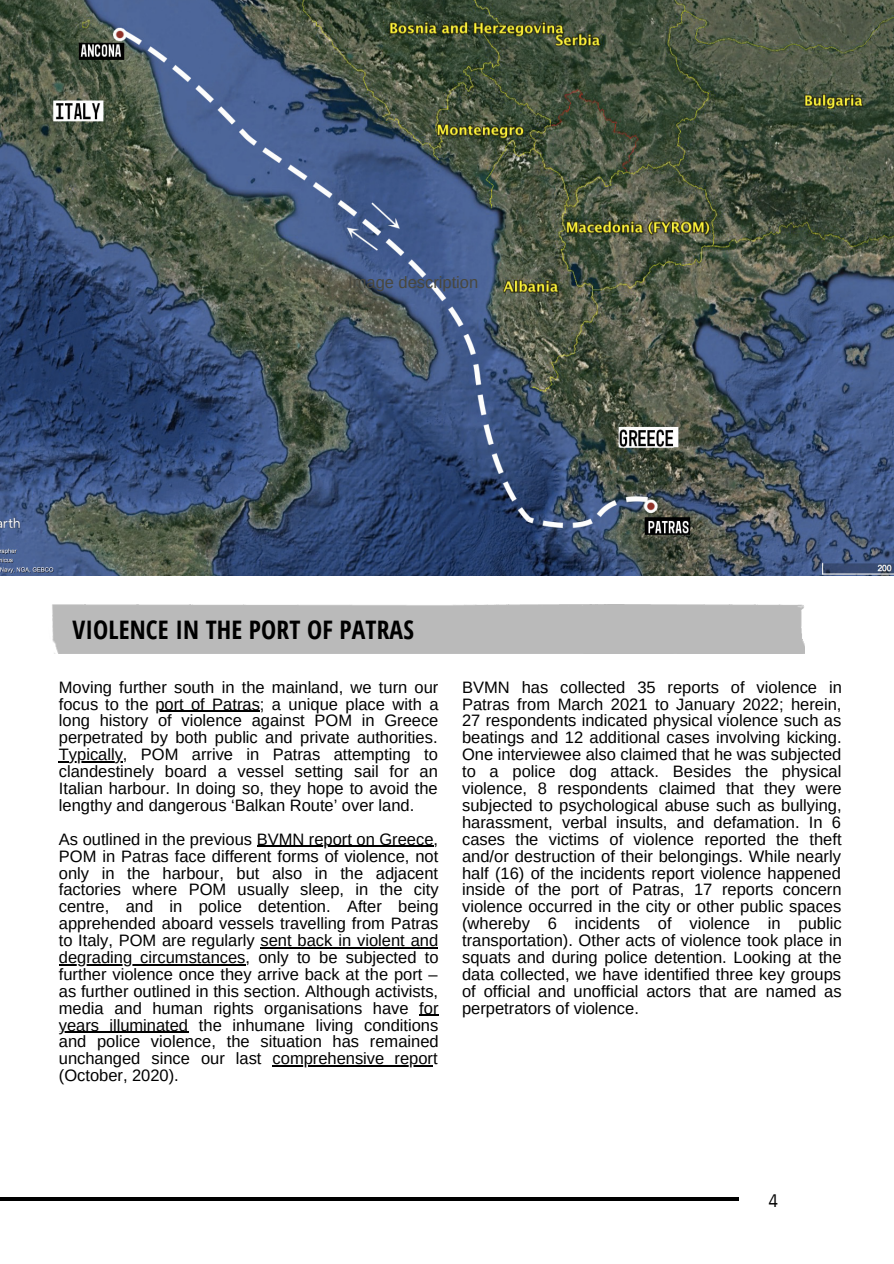
<style>
.page{position:relative;width:894px;height:1264px;background:#fff}
.page>*{position:absolute;margin:0;border:0;box-sizing:border-box;transform-origin:0 0}
.t1{font:700 25.5px "Open Sans Condensed";letter-spacing:.005em;color:#000}
.t2{font:18px "IBM Plex Sans Cond";color:#000}
.t3{font:16.5px/17px "Arimo";color:#000;text-align:justify}
.t4{font:16.5px "Arimo";color:#48473d}
</style>
<div class="page">
<hr style="left:0;top:1197px;width:738px;height:3px;background:#000">
<img style="left:0;top:0;width:893px;height:575px">
<hr style="left:155px;top:710px;width:105px;height:1px;background:#000">
<hr style="left:59px;top:761px;width:64px;height:1px;background:#000">
<hr style="left:257px;top:845px;width:176px;height:2px;background:#000">
<hr style="left:260px;top:947px;width:178px;height:1px;background:#000">
<hr style="left:59px;top:964px;width:186px;height:1px;background:#000">
<svg style="left:419px;top:1014px;width:19px;height:1px"></svg>
<hr style="left:59px;top:1031px;width:129px;height:1px;background:#000">
<hr style="left:272px;top:1065px;width:161px;height:1px;background:#000">
<p class="t4" style="left:348px;top:273px;width:131px">Image description</p>
<p class="t1" style="left:72px;top:611px;width:343px">VIOLENCE IN THE PORT OF PATRAS</p>
<p class="t3" style="left:59px;top:678px;width:381px">Moving further south in the mainland, we turn our focus to the port of Patras; a unique place with a long history of violence against POM in Greece perpetrated by both public and private authorities.<br>Typically, POM arrive in Patras attempting to clandestinely board a vessel setting sail for an Italian harbour. In doing so, they hope to avoid the lengthy and dangerous ‘Balkan Route’ over land.</p>
<p class="t3" style="left:59px;top:830px;width:381px">As outlined in the previous BVMN report on Greece, POM in Patras face different forms of violence, not only in the harbour, but also in the adjacent factories where POM usually sleep, in the city centre, and in police detention. After being apprehended aboard vessels travelling from Patras to Italy, POM are regularly sent back in violent and degrading circumstances, only to be subjected to further violence once they arrive back at the port – as further outlined in this section. Although activists, media and human rights organisations have for years illuminated the inhumane living conditions and police violence, the situation has remained unchanged since our last comprehensive report (October, 2020).</p>
<p class="t3" style="left:462px;top:678px;width:381px">BVMN has collected 35 reports of violence in Patras from March 2021 to January 2022; herein, 27 respondents indicated physical violence such as beatings and 12 additional cases involving kicking.<br>One interviewee also claimed that he was subjected to a police dog attack. Besides the physical violence, 8 respondents claimed that they were subjected to psychological abuse such as bullying, harassment, verbal insults, and defamation. In 6 cases the victims of violence reported the theft and/or destruction of their belongings. While nearly half (16) of the incidents report violence happened inside of the port of Patras, 17 reports concern violence occurred in the city or other public spaces (whereby 6 incidents of violence in public transportation). Other acts of violence took place in squats and during police detention. Looking at the data collected, we have identified three key groups of official and unofficial actors that are named as perpetrators of violence.</p>
<p class="t2" style="left:768px;top:1188px;width:11px">4</p>
</div>
